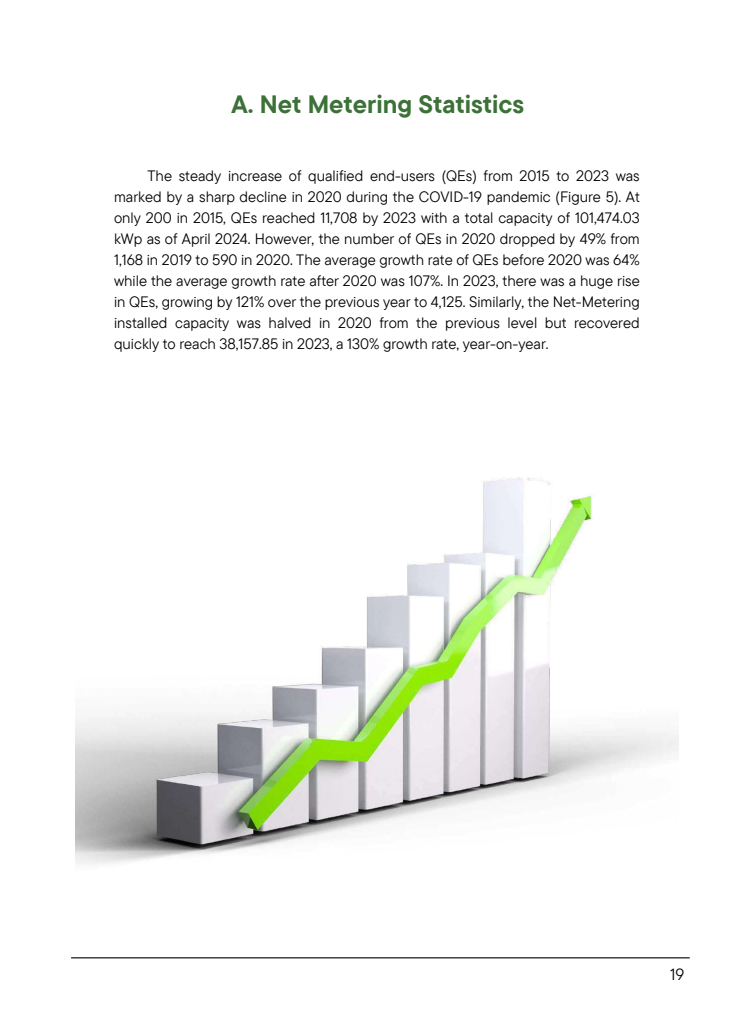
<style>
.page{position:relative;width:756px;height:1034px;background:#fff}
.page>*{position:absolute;margin:0;border:0;box-sizing:border-box;transform-origin:0 0}
.t1{font:700 25px "TT Commons Pro";color:#3c7237}
.t2{font:16.15px "TT Commons Pro";color:#000}
.t3{font:15px/21px "TT Commons Pro";color:#000;text-align:justify}
</style>
<div class="page">
<img style="left:76px;top:478px;width:602px;height:386px">
<hr style="left:71px;top:956px;width:619px;height:2px;background:#000">
<h1 class="t1" style="left:232px;top:88px;width:294px">A. Net Metering Statistics</h1>
<p class="t3" style="left:114px;top:165px;width:527px;text-indent:33px">The steady increase of qualified end-users (QEs) from 2015 to 2023 was marked by a sharp decline in 2020 during the COVID-19 pandemic (Figure 5). At only 200 in 2015, QEs reached 11,708 by 2023 with a total capacity of 101,474.03 kWp as of April 2024. However, the number of QEs in 2020 dropped by 49% from 1,168 in 2019 to 590 in 2020. The average growth rate of QEs before 2020 was 64% while the average growth rate after 2020 was 107%. In 2023, there was a huge rise in QEs, growing by 121% over the previous year to 4,125. Similarly, the Net-Metering installed capacity was halved in 2020 from the previous level but recovered quickly to reach 38,157.85 in 2023, a 130% growth rate, year-on-year.</p>
<p class="t2" style="left:670px;top:963px;width:16px">19</p>
</div>
